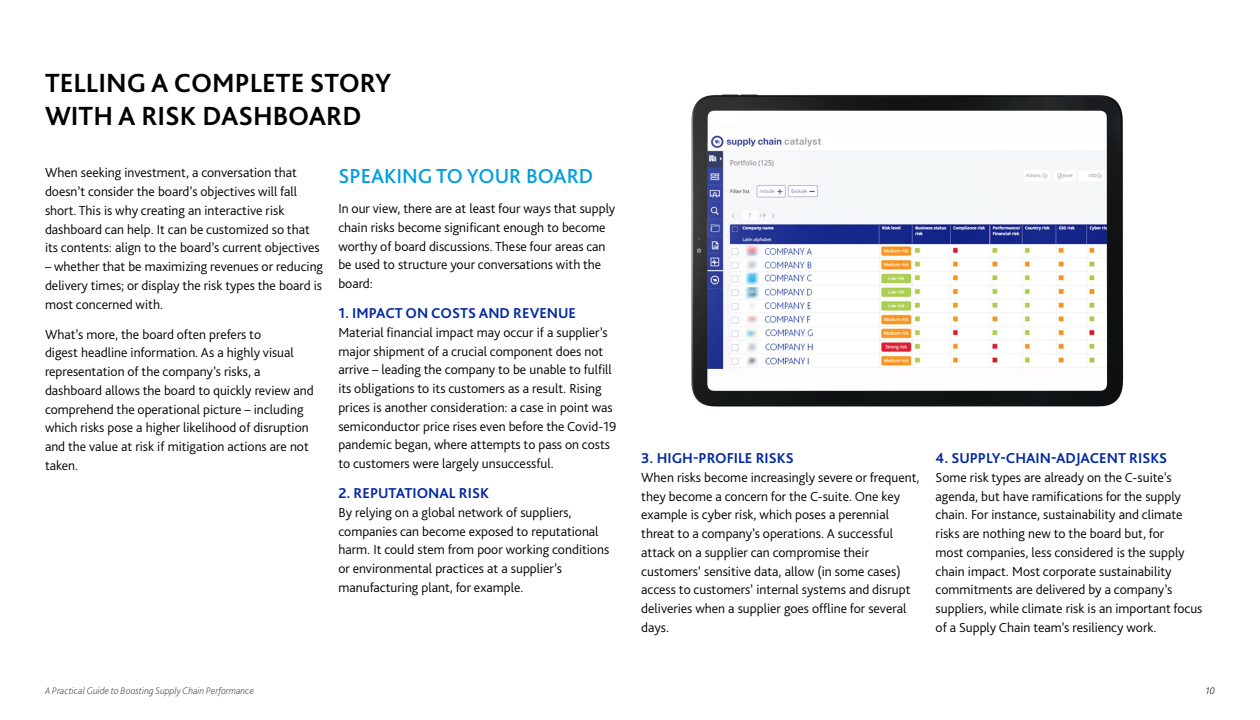
<style>
.page{position:relative;width:1260px;height:720px;background:#fff}
.page>*{position:absolute;margin:0;border:0;box-sizing:border-box;transform-origin:0 0}
.t1{font:700 27.5px/33px "Bliss Pro";color:#000}
.t2{font:500 21.25px "Bliss Pro";color:#009fdf}
.t3{font:700 15px "Bliss Pro";color:#0028a0}
.t4{font:300 13.75px/18.8px "Bliss Pro";color:#000}
.t5{font:italic 200 10px "Bliss Pro";color:#404040}
.t6{font:italic 200 10px "Bliss Pro";color:#000}
</style>
<div class="page">
<img style="left:691px;top:94px;width:433px;height:313px">
<h1 class="t1" style="left:45px;top:65px;width:348px">TELLING A COMPLETE STORY<br>WITH A RISK DASHBOARD</h1>
<p class="t4" style="left:45px;top:163px;width:276px">When seeking investment, a conversation that doesn’t consider the board’s objectives will fall short. This is why creating an interactive risk dashboard can help. It can be customized so that its contents: align to the board’s current objectives</p>
<p class="t4" style="left:45px;top:257px;width:280px;text-align:justify">– whether that be maximizing revenues or reducing delivery times; or display the risk types the board is most concerned with.</p>
<p class="t4" style="left:45px;top:324px;width:270px">What’s more, the board often prefers to<br>digest headline information. As a highly visual representation of the company’s risks, a dashboard allows the board to quickly review and comprehend the operational picture – including which risks pose a higher likelihood of disruption and the value at risk if mitigation actions are not taken.</p>
<h2 class="t2" style="left:338px;top:163px;width:256px">SPEAKING TO YOUR BOARD</h2>
<p class="t4" style="left:338px;top:199px;width:278px">In our view, there are at least four ways that supply chain risks become significant enough to become worthy of board discussions. These four areas can be used to structure your conversations with the board:</p>
<p class="t3" style="left:338px;top:304px;width:239px">1. IMPACT ON COSTS AND REVENUE</p>
<p class="t4" style="left:338px;top:322px;width:279px">Material financial impact may occur if a supplier’s major shipment of a crucial component does not arrive – leading the company to be unable to fulfill its obligations to its customers as a result. Rising prices is another consideration: a case in point was semiconductor price rises even before the Covid-19 pandemic began, where attempts to pass on costs to customers were largely unsuccessful.</p>
<p class="t3" style="left:338px;top:484px;width:152px">2. REPUTATIONAL RISK</p>
<p class="t4" style="left:338px;top:502px;width:272px">By relying on a global network of suppliers, companies can become exposed to reputational harm. It could stem from poor working conditions or environmental practices at a supplier’s manufacturing plant, for example.</p>
<p class="t3" style="left:641px;top:449px;width:154px">3. HIGH-PROFILE RISKS</p>
<p class="t4" style="left:641px;top:468px;width:280px">When risks become increasingly severe or frequent, they become a concern for the C-suite. One key example is cyber risk, which poses a perennial threat to a company’s operations. A successful attack on a supplier can compromise their customers’ sensitive data, allow (in some cases) access to customers’ internal systems and disrupt deliveries when a supplier goes offline for several days.</p>
<p class="t3" style="left:936px;top:449px;width:233px">4. SUPPLY-CHAIN-ADJACENT RISKS</p>
<p class="t4" style="left:936px;top:468px;width:268px">Some risk types are already on the C-suite’s agenda, but have ramifications for the supply chain. For instance, sustainability and climate risks are nothing new to the board but, for<br>most companies, less considered is the supply chain impact. Most corporate sustainability commitments are delivered by a company’s suppliers, while climate risk is an important focus of a Supply Chain team’s resiliency work.</p>
<p class="t5" style="left:45px;top:684px;width:211px">A Practical Guide to Boosting Supply Chain Performance</p>
<p class="t6" style="left:1206px;top:684px;width:11px">10</p>
</div>
